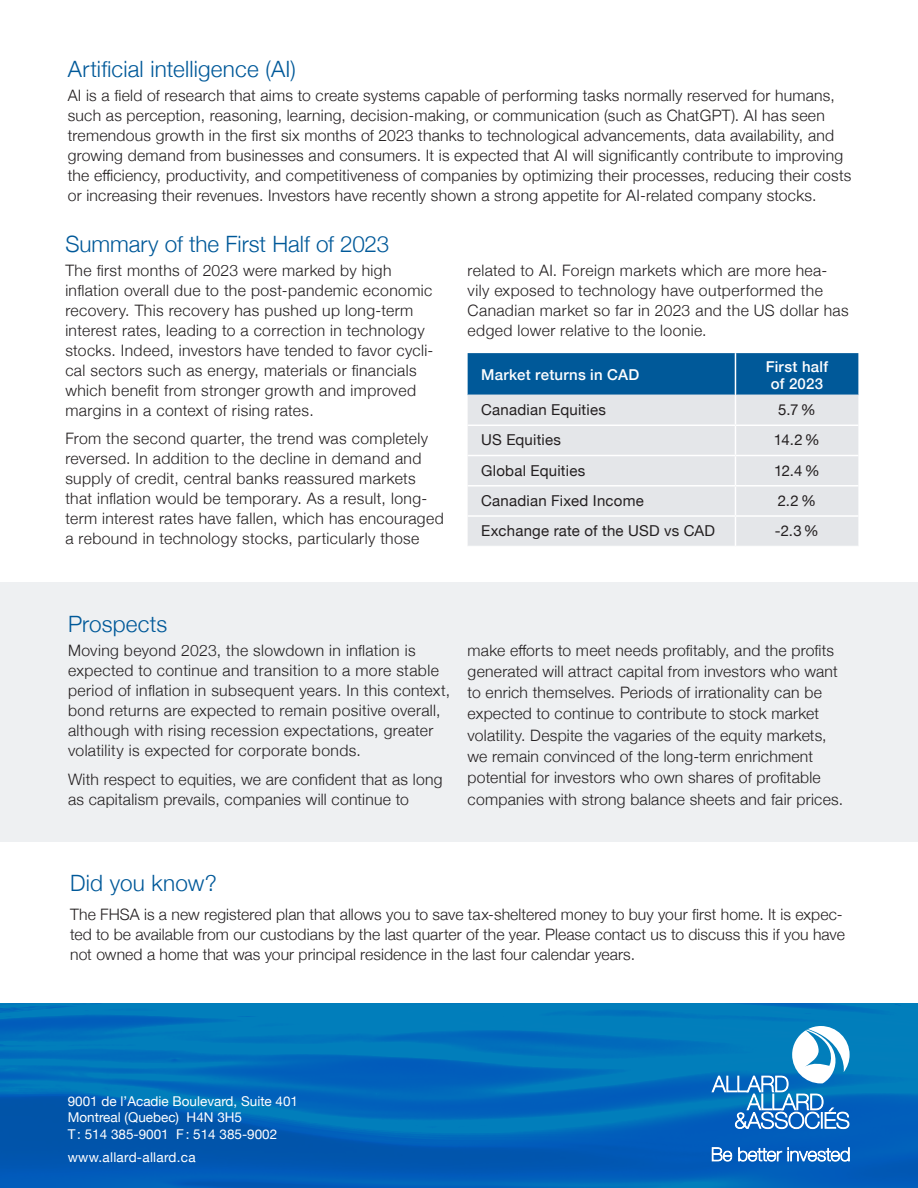
<style>
.page{position:relative;width:918px;height:1188px;background:#fff}
.page>*{position:absolute;margin:0;border:0;box-sizing:border-box;transform-origin:0 0}
.Sous-titres{font:300 22.5px "Helvetica Neue";color:#005999}
.Texte_courant{font:300 22.5px "Helvetica Neue";letter-spacing:.01em;color:#005999}
.Texte_courant-2{font:300 15.75px/20px "Helvetica Neue";letter-spacing:.015em;color:#231f20}
.Texte_courant-3{font:15px "Helvetica Neue";letter-spacing:.015em;color:#231f20}
.Texte_courant-4{font:500 15px/16.5px "Helvetica Neue";letter-spacing:.015em;color:#fff;text-align:center}
.t1{font:13.5px/16.5px "Helvetica Neue";color:#fff}
.t2{font:13.5px "Helvetica Neue";letter-spacing:.02em;color:#fff}
</style>
<div class="page">
<img style="left:0;top:1003px;width:918px;height:185px">
<svg style="left:712px;top:1026px;width:138px;height:103px"></svg>
<svg style="left:712px;top:1148px;width:20px;height:13px"></svg>
<svg style="left:739px;top:1148px;width:43px;height:13px"></svg>
<svg style="left:788px;top:1148px;width:61px;height:13px"></svg>
<div style="left:0;top:582px;width:918px;height:259px;background:#eef0f2"></div>
<div style="left:468px;top:353px;width:390px;height:42px;background:#005999"></div>
<div style="left:468px;top:396px;width:390px;height:150px;background:#e4e6e9"></div>
<hr style="left:468px;top:395px;width:267px;height:1px;background:#e4e6e9">
<hr style="left:736px;top:395px;width:122px;height:1px;background:#e4e6e9">
<hr style="left:735px;top:353px;width:1px;height:42px;background:#fff">
<hr style="left:735px;top:395px;width:1px;height:30px;background:#fff">
<svg style="left:735px;top:426px;width:1px;height:120px"></svg>
<hr style="left:468px;top:425px;width:267px;height:1px;background:#fff">
<hr style="left:735px;top:425px;width:123px;height:1px;background:#fff">
<hr style="left:468px;top:455px;width:267px;height:1px;background:#fff">
<hr style="left:735px;top:455px;width:123px;height:1px;background:#fff">
<hr style="left:468px;top:485px;width:267px;height:2px;background:#fff">
<hr style="left:735px;top:485px;width:123px;height:2px;background:#fff">
<hr style="left:468px;top:515px;width:267px;height:2px;background:#fff">
<hr style="left:735px;top:515px;width:123px;height:2px;background:#fff">
<p class="Sous-titres" style="left:68px;top:51px;width:230px">Artificial intelligence (AI)</p>
<p class="Texte_courant-2" style="left:68px;top:84px;width:785px">AI is a field of research that aims to create systems capable of performing tasks normally reserved for humans, such as perception, reasoning, learning, decision-making, or communication (such as ChatGPT). AI has seen tremendous growth in the first six months of 2023 thanks to technological advancements, data availability, and growing demand from businesses and consumers. It is expected that AI will significantly contribute to improving the efficiency, productivity, and competitiveness of companies by optimizing their processes, reducing their costs or increasing their revenues. Investors have recently shown a strong appetite for AI-related company stocks.</p>
<p class="Sous-titres" style="left:65px;top:226px;width:325px">Summary of the First Half of 2023</p>
<p class="Texte_courant-2" style="left:65px;top:259px;width:370px">The first months of 2023 were marked by high inflation overall due to the post-pandemic economic recovery. This recovery has pushed up long-term interest rates, leading to a correction in technology stocks. Indeed, investors have tended to favor cycli&shy;cal sectors such as energy, materials or financials which benefit from stronger growth and improved margins in a context of rising rates.</p>
<p class="Texte_courant-2" style="left:65px;top:428px;width:380px">From the second quarter, the trend was completely reversed. In addition to the decline in demand and supply of credit, central banks reassured markets that inflation would be temporary. As a result, long&shy;term interest rates have fallen, which has encouraged a rebound in technology stocks, particularly those</p>
<p class="Texte_courant-2" style="left:468px;top:259px;width:383px">related to AI. Foreign markets which are more hea&shy;vily exposed to technology have outperformed the Canadian market so far in 2023 and the US dollar has edged lower relative to the loonie.</p>
<p class="Texte_courant-4" style="left:481px;top:366px;width:160px">Market returns in CAD</p>
<p class="Texte_courant-4" style="left:766px;top:357px;width:64px">First half of 2023</p>
<p class="Texte_courant-3" style="left:481px;top:399px;width:126px">Canadian Equities</p>
<p class="Texte_courant-3" style="left:778px;top:399px;width:39px">5.7%</p>
<p class="Texte_courant-3" style="left:481px;top:429px;width:82px">US Equities</p>
<p class="Texte_courant-3" style="left:774px;top:429px;width:48px">14.2%</p>
<p class="Texte_courant-3" style="left:481px;top:459px;width:106px">Global Equities</p>
<p class="Texte_courant-3" style="left:774px;top:459px;width:47px">12.4%</p>
<p class="Texte_courant-3" style="left:481px;top:490px;width:164px">Canadian Fixed Income</p>
<p class="Texte_courant-3" style="left:778px;top:490px;width:40px">2.2%</p>
<p class="Texte_courant-3" style="left:481px;top:520px;width:236px">Exchange rate of the USD vs CAD</p>
<p class="Texte_courant-3" style="left:775px;top:520px;width:45px">-2.3%</p>
<p class="Sous-titres" style="left:68px;top:606px;width:101px">Prospects</p>
<p class="Texte_courant-2" style="left:68px;top:639px;width:384px">Moving beyond 2023, the slowdown in inflation is expected to continue and transition to a more stable period of inflation in subsequent years. In this context, bond returns are expected to remain positive overall, although with rising recession expectations, greater volatility is expected for corporate bonds.</p>
<p class="Texte_courant-2" style="left:68px;top:768px;width:376px">With respect to equities, we are confident that as long as capitalism prevails, companies will continue to</p>
<p class="Texte_courant-2" style="left:468px;top:638px;width:377px;line-height:21.3px">make efforts to meet needs profitably, and the profits generated will attract capital from investors who want to enrich themselves. Periods of irrationality can be expected to continue to contribute to stock market volatility. Despite the vagaries of the equity markets, we remain convinced of the long-term enrichment potential for investors who own shares of profitable companies with strong balance sheets and fair prices.</p>
<p class="Texte_courant" style="left:70px;top:865px;width:148px">Did you know?</p>
<p class="Texte_courant-2" style="left:70px;top:903px;width:776px">The FHSA is a new registered plan that allows you to save tax-sheltered money to buy your first home. It is expec&shy;ted to be available from our custodians by the last quarter of the year. Please contact us to discuss this if you have not owned a home that was your principal residence in the last four calendar years.</p>
<p class="t1" style="left:68px;top:1093px;width:232px">9001 de l’Acadie Boulevard, Suite 401<br>Montreal (Quebec) H4N 3H5<br>T: 514 385-9001 F: 514 385-9002</p>
<p class="t2" style="left:68px;top:1147px;width:129px">www.allard-allard.ca</p>
</div>
